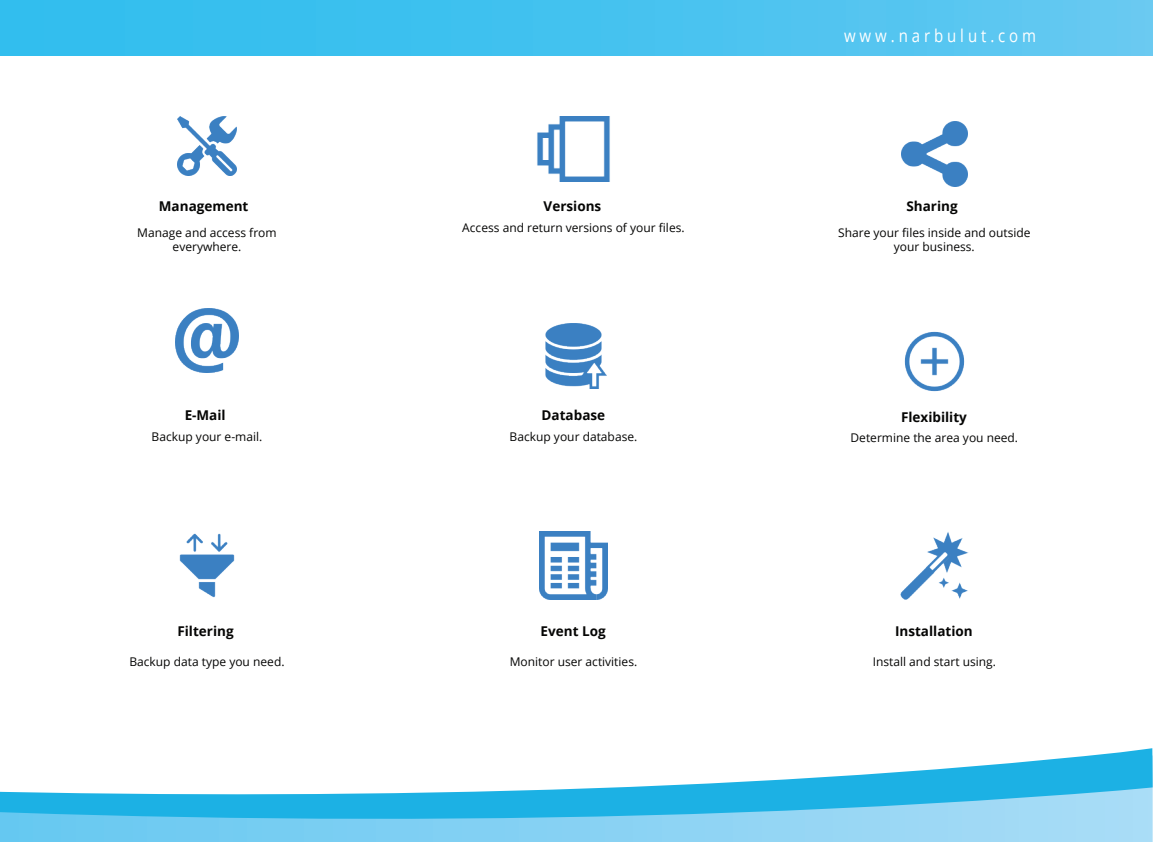
<style>
.page{position:relative;width:1153px;height:842px;background:#fff}
.page>*{position:absolute;margin:0;border:0;box-sizing:border-box;transform-origin:0 0}
.t1{font:17.55px "Open Sans";letter-spacing:.26em;color:#fff;scale:.85 1}
.t2{font:700 13.5px "Open Sans";color:#050504}
.t3{font:12px/14.4px "Open Sans";color:#050504;text-align:center}
</style>
<div class="page">
<img style="left:545px;top:323px;width:61px;height:66px">
<img style="left:175px;top:309px;width:64px;height:63px">
<img style="left:904px;top:331px;width:61px;height:61px">
<img style="left:179px;top:533px;width:56px;height:65px">
<img style="left:177px;top:116px;width:59px;height:59px">
<img style="left:539px;top:532px;width:68px;height:67px">
<img style="left:900px;top:532px;width:68px;height:67px">
<img style="left:901px;top:121px;width:65px;height:66px">
<img style="left:537px;top:116px;width:73px;height:66px">
<div style="left:0;top:0;width:1152px;height:56px;background:linear-gradient(to right,#2bbded,#62c8f1)"></div>
<svg style="left:0;top:748px;width:1152px;height:94px"></svg>
<h1 class="t1" style="left:844px;top:24px;width:227px">www.narbulut.com</h1>
<p class="t2" style="left:159px;top:196px;width:91px">Management</p>
<p class="t2" style="left:906px;top:197px;width:53px">Sharing</p>
<p class="t2" style="left:543px;top:197px;width:59px">Versions</p>
<p class="t3" style="left:462px;top:220px;width:224px">Access and return versions of your files.</p>
<p class="t3" style="left:838px;top:225px;width:194px">Share your files inside and outside your business.</p>
<p class="t3" style="left:137px;top:225px;width:141px">Manage and access from everywhere.</p>
<p class="t2" style="left:541px;top:405px;width:65px">Database</p>
<p class="t2" style="left:901px;top:407px;width:67px">Flexibility</p>
<p class="t2" style="left:185px;top:405px;width:43px">E-Mail</p>
<p class="t3" style="left:152px;top:429px;width:112px">Backup your e-mail.</p>
<p class="t3" style="left:509px;top:429px;width:129px">Backup your database.</p>
<p class="t3" style="left:850px;top:430px;width:169px">Determine the area you need.</p>
<p class="t2" style="left:177px;top:621px;width:58px">Filtering</p>
<p class="t2" style="left:540px;top:621px;width:67px">Event Log</p>
<p class="t2" style="left:894px;top:621px;width:79px">Installation</p>
<p class="t3" style="left:129px;top:654px;width:157px">Backup data type you need.</p>
<p class="t3" style="left:509px;top:654px;width:129px">Monitor user activities.</p>
<p class="t3" style="left:872px;top:654px;width:125px">Install and start using.</p>
</div>
